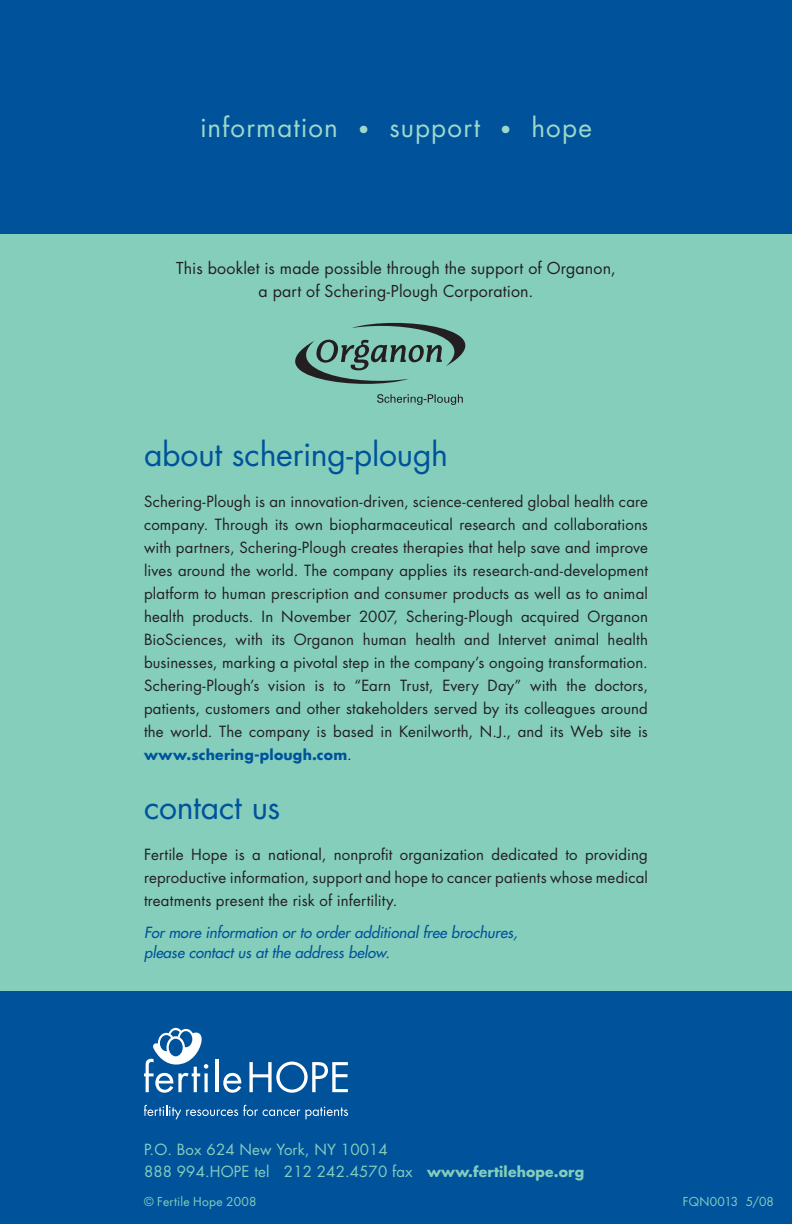
<style>
.page{position:relative;width:792px;height:1224px;background:#00539b}
.page>*{position:absolute;margin:0;border:0;box-sizing:border-box;transform-origin:0 0}
.t1{font:32px "Futura";letter-spacing:-.005em;color:#00539b}
.t2{font:26px "Futura";letter-spacing:.045em;color:#9dd8c9}
.t3{font:16px/23px "Futura";letter-spacing:.01em;color:#231f20;text-align:center}
.t4{font:15px/23px "Futura";letter-spacing:.015em;color:#231f20;text-align:justify}
.t5{font:italic 15px/20px "Futura";color:#00539b}
.t6{font:15px/22px "Futura";letter-spacing:.01em;color:#85cebc}
.t7{font:700 14px "Futura";letter-spacing:.01em;color:#85cebc}
.t8{font:700 14px "Futura";letter-spacing:.015em;color:#00539b}
.t9{font:12px "Futura";letter-spacing:.025em;color:#85cebc}
.s1{font-size:20px}
.s2{font-weight:400;font-size:15px;color:#231f20}
.s3{font-weight:400;font-size:15px}
</style>
<div class="page">
<div style="left:0;top:234px;width:792px;height:756px;background:#85cebc"></div>
<hr style="left:215px;top:1059px;width:3px;height:33px;background:#fff">
<svg style="left:223px;top:1073px;width:19px;height:20px"></svg>
<svg style="left:249px;top:1062px;width:99px;height:31px"></svg>
<svg style="left:144px;top:1028px;width:64px;height:65px"></svg>
<svg style="left:144px;top:1105px;width:204px;height:14px"></svg>
<svg style="left:295px;top:323px;width:171px;height:82px"></svg>
<h2 class="t2" style="left:200px;top:110px;width:393px">information <span class="s1">•</span> support <span class="s1">•</span> hope</h2>
<p class="t3" style="left:176px;top:256px;width:441px">This booklet is made possible through the support of Organon, a part of Schering-Plough Corporation.</p>
<h1 class="t1" style="left:144px;top:432px;width:306px">about schering-plough</h1>
<p class="t4" style="left:144px;top:490px;width:506px">Schering-Plough is an innovation-driven, science-centered global health care company. Through its own biopharmaceutical research and collaborations with partners, Schering-Plough creates therapies that help save and improve lives around the world. The company applies its research-and-development platform to human prescription and consumer products as well as to animal health products. In November 2007, Schering-Plough acquired Organon BioSciences, with its Organon human health and Intervet animal health businesses, marking a pivotal step in the company’s ongoing transformation.<br>Schering-Plough’s vision is to “Earn Trust, Every Day” with the doctors, patients, customers and other stakeholders served by its colleagues around the world. The company is based in Kenilworth, N.J., and its Web site is</p>
<p class="t8" style="left:144px;top:745px;width:209px">www.schering-plough.com<span class="s2">.</span></p>
<h1 class="t1" style="left:144px;top:785px;width:138px">contact us</h1>
<p class="t4" style="left:144px;top:843px;width:506px">Fertile Hope is a national, nonprofit organization dedicated to providing reproductive information, support and hope to cancer patients whose medical treatments present the risk of infertility.</p>
<p class="t5" style="left:144px;top:922px;width:375px">For more information or to order additional free brochures, please contact us at the address below.</p>
<p class="t6" style="left:144px;top:1138px;width:245px">P.O. Box 624 New York, NY 1 001 4<br>888</p>
<p class="t6" style="left:177px;top:1160px;width:117px">994.HOPE tel 212</p>
<p class="t7" style="left:317px;top:1162px;width:269px"><span class="s3">242.4570 fax</span> www.fertilehope.org</p>
<p class="t9" style="left:144px;top:1194px;width:112px">© Fertile Hope 2008</p>
<p class="t9" style="left:683px;top:1194px;width:48px">FQN0013</p>
<p class="t9" style="left:746px;top:1194px;width:28px">5/08</p>
</div>
